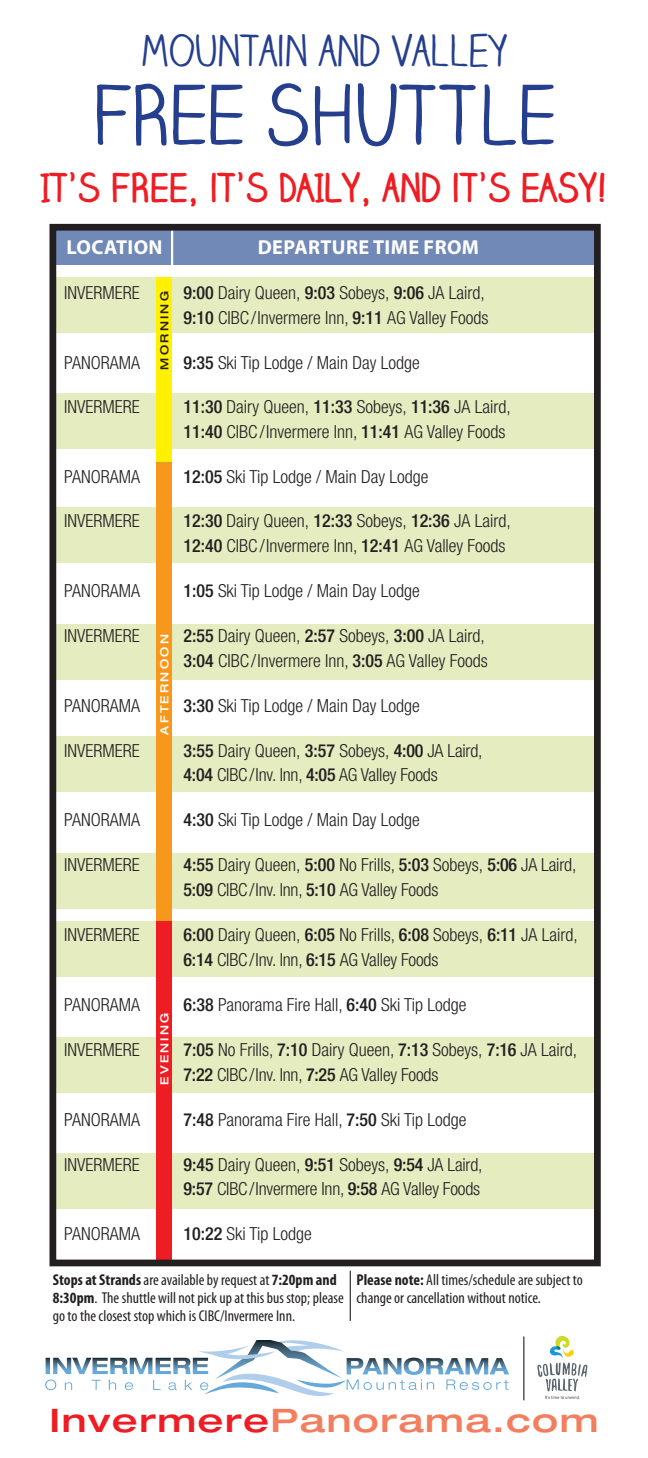
<style>
.page{position:relative;width:648px;height:1458px;background:#fff}
.page>*{position:absolute;margin:0;border:0;box-sizing:border-box;transform-origin:0 0}
.t1{font:81px "Claire Hand";letter-spacing:-.01em;color:#253f8e}
.t2{font:42.75px "Claire Hand";letter-spacing:-.01em;color:#253f8e}
.t3{font:700 38.25px "Claire Hand";letter-spacing:-.01em;color:#ee1d23}
.t4{font:500 expanded 32.4px "Helvetica Neue";letter-spacing:.04em;color:#f37e5f;scale:1.11 1}
.t5{font:700 20.25px "Myriad Pro";letter-spacing:.02em;color:#fff}
.t6{font:300 condensed 18px/24.8px "Helvetica Neue LT Std";color:#231f20}
.t7{font:condensed 15.75px/18px "Myriad Pro";color:#231f20}
.t8{font:500 expanded 11.25px "Helvetica Neue";letter-spacing:.2em;color:#fff}
.t9{font:500 expanded 11.25px "Helvetica Neue";letter-spacing:.2em;color:#231f20}
.s1{font-weight:500}
.s2{font-weight:700}
.s3{color:#ee1d23}
</style>
<div class="page">
<div style="left:53px;top:1153px;width:547px;height:56px;background:#e4ecc0"></div>
<div style="left:53px;top:921px;width:547px;height:56px;background:#e4ecc0"></div>
<div style="left:53px;top:1037px;width:547px;height:55px;background:#e4ecc0"></div>
<div style="left:53px;top:853px;width:547px;height:56px;background:#e4ecc0"></div>
<div style="left:53px;top:736px;width:547px;height:56px;background:#e4ecc0"></div>
<div style="left:53px;top:393px;width:547px;height:56px;background:#e4ecc0"></div>
<div style="left:53px;top:507px;width:547px;height:56px;background:#e4ecc0"></div>
<div style="left:53px;top:624px;width:547px;height:55px;background:#e4ecc0"></div>
<div style="left:53px;top:277px;width:547px;height:56px;background:#e4ecc0"></div>
<div style="left:53px;top:226px;width:547px;height:39px;background:#7189b7"></div>
<div style="left:156px;top:277px;width:16px;height:644px;background:#f7981d"></div>
<hr style="left:171px;top:225px;width:2px;height:41px;background:#fff">
<div style="left:156px;top:277px;width:16px;height:185px;background:#fff101"></div>
<div style="left:156px;top:921px;width:16px;height:344px;background:#ee1d23"></div>
<svg style="left:45px;top:1340px;width:464px;height:56px"></svg>
<svg style="left:537px;top:1335px;width:50px;height:64px"></svg>
<hr style="left:523px;top:1336px;width:1px;height:64px;background:#231f20">
<div style="left:50px;top:224px;width:551px;height:1042px;border:7px solid #231f20"></div>
<hr style="left:350px;top:1271px;width:1px;height:50px;background:#231f20">
<h2 class="t2" style="left:140px;top:23px;width:369px">MOUNTAIN AND VALLEY</h2>
<h1 class="t1" style="left:92px;top:64px;width:464px">FREE SHUTTLE</h1>
<h3 class="t3" style="left:40px;top:161px;width:569px">IT’S FREE, IT’S DAILY, AND IT’S EASY!</h3>
<p class="t5" style="left:66px;top:234px;width:98px">LOCATION</p>
<p class="t5" style="left:258px;top:234px;width:223px">DEPARTURE TIME FROM</p>
<p class="t6" style="left:64px;top:280px;width:77px">INVERMERE</p>
<p class="t6" style="left:183px;top:280px;width:306px"><span class="s1">9:00</span> Dairy Queen, <span class="s1">9:03</span> Sobeys, <span class="s1">9:06</span> JA Laird,<br><span class="s1">9:10</span> CIBC/Invermere Inn, <span class="s1">9:11</span> AG Valley Foods</p>
<p class="t6" style="left:64px;top:350px;width:77px">PANORAMA</p>
<p class="t6" style="left:183px;top:350px;width:238px"><span class="s1">9:35</span> Ski Tip Lodge / Main Day Lodge</p>
<p class="t6" style="left:64px;top:394px;width:77px">INVERMERE</p>
<p class="t6" style="left:183px;top:394px;width:329px"><span class="s1">11:30</span> Dairy Queen, <span class="s1">11:33</span> Sobeys, <span class="s1">11:36</span> JA Laird,<br><span class="s1">11:40</span> CIBC/Invermere Inn, <span class="s1">11:41</span> AG Valley Foods</p>
<p class="t6" style="left:64px;top:464px;width:77px">PANORAMA</p>
<p class="t6" style="left:183px;top:464px;width:246px"><span class="s1">12:05</span> Ski Tip Lodge / Main Day Lodge</p>
<p class="t6" style="left:64px;top:508px;width:77px">INVERMERE</p>
<p class="t6" style="left:183px;top:508px;width:329px"><span class="s1">12:30</span> Dairy Queen, <span class="s1">12:33</span> Sobeys, <span class="s1">12:36</span> JA Laird,<br><span class="s1">12:40</span> CIBC/Invermere Inn, <span class="s1">12:41</span> AG Valley Foods</p>
<p class="t6" style="left:64px;top:578px;width:77px">PANORAMA</p>
<p class="t6" style="left:183px;top:578px;width:238px"><span class="s1">1:05</span> Ski Tip Lodge / Main Day Lodge</p>
<p class="t6" style="left:64px;top:623px;width:77px">INVERMERE</p>
<p class="t6" style="left:183px;top:623px;width:306px"><span class="s1">2:55</span> Dairy Queen, <span class="s1">2:57</span> Sobeys, <span class="s1">3:00</span> JA Laird,<br><span class="s1">3:04</span> CIBC/Invermere Inn, <span class="s1">3:05</span> AG Valley Foods</p>
<p class="t6" style="left:64px;top:693px;width:77px">PANORAMA</p>
<p class="t6" style="left:183px;top:693px;width:238px"><span class="s1">3:30</span> Ski Tip Lodge / Main Day Lodge</p>
<p class="t6" style="left:64px;top:738px;width:77px">INVERMERE</p>
<p class="t6" style="left:183px;top:738px;width:301px"><span class="s1">3:55</span> Dairy Queen, <span class="s1">3:57</span> Sobeys, <span class="s1">4:00</span> JA Laird,<br><span class="s1">4:04</span> CIBC/Inv. Inn, <span class="s1">4:05</span> AG Valley Foods</p>
<p class="t6" style="left:64px;top:808px;width:77px">PANORAMA</p>
<p class="t6" style="left:183px;top:808px;width:238px"><span class="s1">4:30</span> Ski Tip Lodge / Main Day Lodge</p>
<p class="t6" style="left:64px;top:853px;width:77px">INVERMERE</p>
<p class="t6" style="left:183px;top:853px;width:394px"><span class="s1">4:55</span> Dairy Queen, <span class="s1">5:00</span> No Frills, <span class="s1">5:03</span> Sobeys, <span class="s1">5:06</span> JA Laird,<br><span class="s1">5:09</span> CIBC/Inv. Inn, <span class="s1">5:10</span> AG Valley Foods</p>
<p class="t6" style="left:64px;top:922px;width:77px">INVERMERE</p>
<p class="t6" style="left:183px;top:922px;width:396px"><span class="s1">6:00</span> Dairy Queen, <span class="s1">6:05</span> No Frills, <span class="s1">6:08</span> Sobeys, <span class="s1">6:11</span> JA Laird,<br><span class="s1">6:14</span> CIBC/Inv. Inn, <span class="s1">6:15</span> AG Valley Foods</p>
<p class="t6" style="left:64px;top:992px;width:77px">PANORAMA</p>
<p class="t6" style="left:183px;top:992px;width:284px"><span class="s1">6:38</span> Panorama Fire Hall, <span class="s1">6:40</span> Ski Tip Lodge</p>
<p class="t6" style="left:64px;top:1037px;width:77px">INVERMERE</p>
<p class="t6" style="left:183px;top:1037px;width:395px"><span class="s1">7:05</span> No Frills, <span class="s1">7:10</span> Dairy Queen, <span class="s1">7:13</span> Sobeys, <span class="s1">7:16</span> JA Laird,<br><span class="s1">7:22</span> CIBC/Inv. Inn, <span class="s1">7:25</span> AG Valley Foods</p>
<p class="t6" style="left:64px;top:1107px;width:77px">PANORAMA</p>
<p class="t6" style="left:183px;top:1107px;width:284px"><span class="s1">7:48</span> Panorama Fire Hall, <span class="s1">7:50</span> Ski Tip Lodge</p>
<p class="t6" style="left:64px;top:1152px;width:77px">INVERMERE</p>
<p class="t6" style="left:183px;top:1152px;width:301px"><span class="s1">9:45</span> Dairy Queen, <span class="s1">9:51</span> Sobeys, <span class="s1">9:54</span> JA Laird,<br><span class="s1">9:57</span> CIBC/Invermere Inn, <span class="s1">9:58</span> AG Valley Foods</p>
<p class="t6" style="left:64px;top:1222px;width:77px">PANORAMA</p>
<p class="t6" style="left:183px;top:1222px;width:130px"><span class="s1">10:22</span> Ski Tip Lodge</p>
<p class="t7" style="left:357px;top:1271px;width:228px"><span class="s2">Please note:</span> All times/schedule are subject to change or cancellation without notice.</p>
<p class="t9" style="left:158px;top:370px;width:80px;rotate:-90deg">morni ng</p>
<p class="t8" style="left:158px;top:735px;width:102px;rotate:-90deg">afternoon</p>
<p class="t8" style="left:158px;top:1085px;width:74px;rotate:-90deg">eveni ng</p>
<p class="t7" style="left:53px;top:1271px;width:292px"><span class="s2">Stops at Strands</span> are available by request at <span class="s2">7:20pm and<br>8:30pm</span>. The shuttle will not pick up at this bus stop; please go to the closest stop which is CIBC/Invermere Inn.</p>
<h3 class="t4" style="left:50px;top:1400px;width:496px"><span class="s3">Invermere</span>Panorama.com</h3>
</div>
